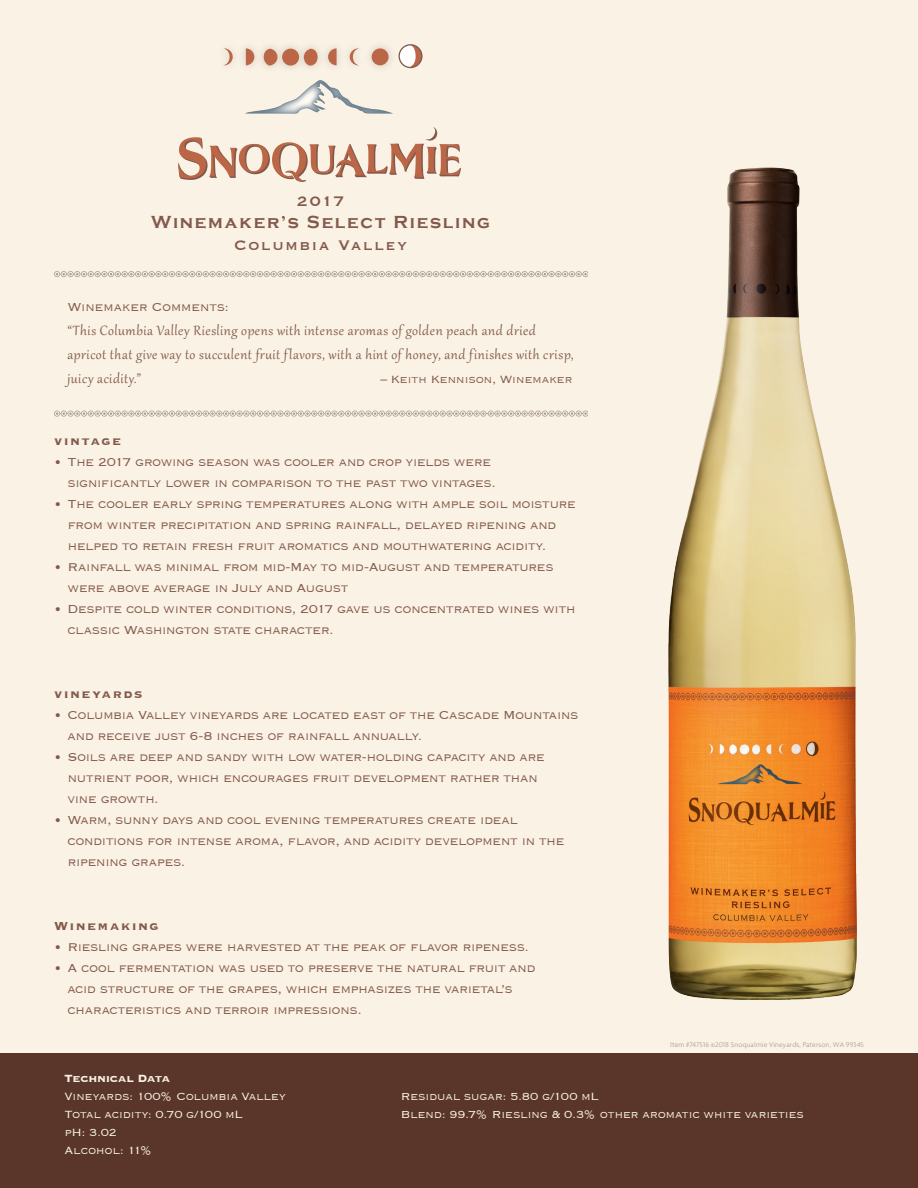
<style>
.page{position:relative;width:918px;height:1188px;background:#faf2e4}
.page>*{position:absolute;margin:0;border:0;box-sizing:border-box;transform-origin:0 0}
._01_Vintage_AVA{font:700 18px "Copperplate Gothic";letter-spacing:.095em;color:#82594d}
._01_Vintage_AVA-2{font:18px "Copperplate";letter-spacing:.075em;color:#82594d}
._03_Comments{font:16.5px/24px "Gabriola";letter-spacing:.03em;color:#82594d}
._05_Bullets{font:300 15px/21px "Copperplate";letter-spacing:-.04em;color:#82594d}
._04_subhead{font:700 15px "Copperplate";letter-spacing:.09em;color:#82594d}
._02_Subhead_Comments{font:300 15px "Copperplate";letter-spacing:-.035em;color:#82594d}
._06_tech_data{font:300 13.5px "Copperplate";letter-spacing:-.03em;color:#faf2e4}
._03_Comments-2{font:300 13.5px "Copperplate";letter-spacing:-.03em;color:#82594d}
._06_tech_data-2{font:700 13.5px "Copperplate";letter-spacing:-.025em;color:#faf2e4}
._07_Legal{font:300 7.5px "Agenda";letter-spacing:.015em;color:#ac9b96}
</style>
<div class="page">
<div style="left:0;top:1053px;width:918px;height:135px;background:#593629"></div>
<svg style="left:54px;top:271px;width:533px;height:6px"></svg>
<div style="left:399px;top:45px;width:23px;height:22px;background:#fff;border-radius:50%"></div>
<img style="left:223px;top:46px;width:178px;height:22px">
<svg style="left:246px;top:48px;width:8px;height:17px"></svg>
<svg style="left:223px;top:48px;width:10px;height:17px"></svg>
<div style="left:282px;top:49px;width:17px;height:17px;background:#bb6647;border-radius:50%"></div>
<svg style="left:264px;top:49px;width:13px;height:17px"></svg>
<svg style="left:304px;top:49px;width:14px;height:17px"></svg>
<div style="left:372px;top:48px;width:17px;height:17px;background:#bb6647;border-radius:50%"></div>
<svg style="left:328px;top:48px;width:9px;height:17px"></svg>
<svg style="left:350px;top:48px;width:9px;height:17px"></svg>
<svg style="left:411px;top:44px;width:10px;height:24px"></svg>
<div style="left:399px;top:44px;width:24px;height:24px;border:1px solid #81594d;border-radius:50%"></div>
<svg style="left:178px;top:127px;width:283px;height:55px"></svg>
<svg style="left:245px;top:80px;width:148px;height:34px"></svg>
<svg style="left:54px;top:411px;width:533px;height:6px"></svg>
<img style="left:669px;top:167px;width:187px;height:833px">
<p class="_01_Vintage_AVA-2" style="left:297px;top:190px;width:49px">2017</p>
<p class="_01_Vintage_AVA" style="left:151px;top:212px;width:340px">Winemaker’s Select Riesling</p>
<p class="_01_Vintage_AVA-2" style="left:234px;top:233px;width:175px">Columbia Valley</p>
<p class="_02_Subhead_Comments" style="left:68px;top:297px;width:163px">Winemaker Comments:</p>
<p class="_03_Comments" style="left:68px;top:317px;width:508px">“This Columbia Valley Riesling opens with intense aromas of golden peach and dried apricot that give way to succulent fruit flavors, with a hint of honey, and finishes with crisp, juicy acidity.”</p>
<p class="_03_Comments-2" style="left:380px;top:370px;width:194px">– Keith Kennison, Winemaker</p>
<p class="_04_subhead" style="left:54px;top:432px;width:69px">vintage</p>
<p class="_05_Bullets" style="left:68px;top:451px;width:430px;text-indent:-14px">• The 2017 growing season was cooler and crop yields were significantly lower in comparison to the past two vintages.</p>
<p class="_05_Bullets" style="left:68px;top:493px;width:510px;text-indent:-14px">• The cooler early spring temperatures along with ample soil moisture from winter precipitation and spring rainfall, delayed ripening and helped to retain fresh fruit aromatics and mouthwatering acidity.</p>
<p class="_05_Bullets" style="left:68px;top:556px;width:488px;text-indent:-14px">• Rainfall was minimal from mid-May to mid-August and temperatures were above average in July and August</p>
<p class="_05_Bullets" style="left:68px;top:598px;width:510px;text-indent:-14px">• Despite cold winter conditions, 2017 gave us concentrated wines with classic Washington state character.</p>
<p class="_04_subhead" style="left:54px;top:684px;width:90px">vineyards</p>
<p class="_05_Bullets" style="left:68px;top:703px;width:513px;text-indent:-14px">• Columbia Valley vineyards are located east of the Cascade Mountains and receive just 6-8 inches of rainfall annually.</p>
<p class="_05_Bullets" style="left:68px;top:745px;width:479px;text-indent:-14px">• Soils are deep and sandy with low water-holding capacity and are nutrient poor, which encourages fruit development rather than vine growth.</p>
<p class="_05_Bullets" style="left:68px;top:808px;width:499px;text-indent:-14px">• Warm, sunny days and cool evening temperatures create ideal conditions for intense aroma, flavor, and acidity development in the ripening grapes.</p>
<p class="_04_subhead" style="left:54px;top:916px;width:106px">Winemaking</p>
<p class="_05_Bullets" style="left:54px;top:935px;width:477px">• Riesling grapes were harvested at the peak of flavor ripeness.</p>
<p class="_05_Bullets" style="left:68px;top:956px;width:470px;text-indent:-14px">• A cool fermentation was used to preserve the natural fruit and acid structure of the grapes, which emphasizes the varietal’s characteristics and terroir impressions.</p>
<p class="_07_Legal" style="left:670px;top:1041px;width:195px">Item #747516 ©2018 Snoqualmie Vineyards, Paterson, WA 99345</p>
<p class="_06_tech_data-2" style="left:64px;top:1070px;width:107px">Technical Data</p>
<p class="_06_tech_data" style="left:64px;top:1088px;width:223px">Vineyards: 100% Columbia Valley</p>
<p class="_06_tech_data" style="left:64px;top:1106px;width:180px">Total acidity: 0.70 g/100 mL</p>
<p class="_06_tech_data" style="left:64px;top:1124px;width:54px">pH: 3.02</p>
<p class="_06_tech_data" style="left:64px;top:1142px;width:90px">Alcohol: 11%</p>
<p class="_06_tech_data" style="left:401px;top:1088px;width:199px">Residual sugar: 5.80 g/100 mL</p>
<p class="_06_tech_data" style="left:401px;top:1106px;width:405px">Blend: 99.7% Riesling &amp; 0.3% other aromatic white varieties</p>
</div>
